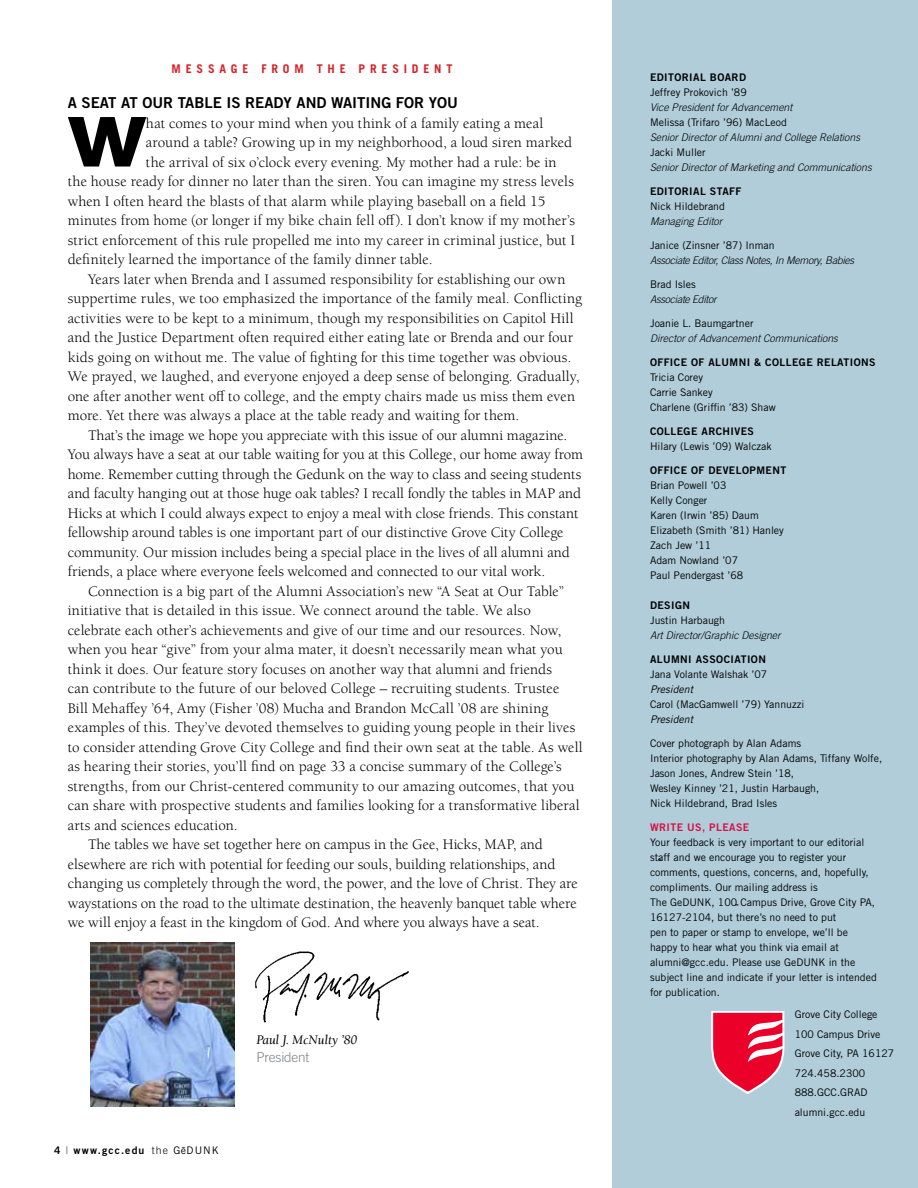
<style>
.page{position:relative;width:918px;height:1188px;background:#fff}
.page>*{position:absolute;margin:0;border:0;box-sizing:border-box;transform-origin:0 0}
.t1{font:800 70.65px "Montserrat";color:#000}
.t2{font:15px "Berkeley Pro";color:#000}
.t3{font:15px "Trade Gothic LT Std Bd 2";color:#000}
.t4{font:italic 13.5px "Berkeley Pro";letter-spacing:-.01em;color:#000}
.t5{font:300 13.5px "Trade Gothic LT Std";letter-spacing:-.01em;color:#808285}
.t6{font:700 12px "Trade Gothic LT Std";letter-spacing:.4em;color:#d2232a}
.t7{font:10.5px/15px "Trade Gothic LT Std";color:#000}
.t8{font:italic 300 10.5px "Trade Gothic LT Std";color:#000}
.t9{font:10.5px "Trade Gothic LT Std Bd 2";letter-spacing:.04em;color:#000}
.t10{font:italic 300 10.5px "Trade Gothic LT Std";letter-spacing:-.025em;color:#000}
.t11{font:10.5px "Trade Gothic LT Std Bd 2";letter-spacing:.11em;color:#000}
.t12{font:italic 10.5px "Trade Gothic LT Std";color:#000}
.t13{font:10.5px "Trade Gothic LT Std Bd 2";letter-spacing:.04em;color:#d31245}
.s1{color:#939598}
.s2{font-family:"Trade Gothic LT Std";font-weight:300}
.s3{font-family:"Trade Gothic LT Std"}
</style>
<div class="page">
<img style="left:255px;top:951px;width:154px;height:72px">
<img style="left:91px;top:943px;width:143px;height:164px">
<div style="left:612px;top:0;width:306px;height:1188px;background:#b0cdd9"></div>
<svg style="left:711px;top:1011px;width:73px;height:83px"></svg>
<p class="t6" style="left:172px;top:62px;width:282px">MESSAGE FROM THE PRESIDENT</p>
<p class="t3" style="left:68px;top:93px;width:392px">A SEAT AT OUR TABLE IS READY AND WAITING FOR YOU</p>
<h1 class="t1" style="left:68px;top:97px;width:79px">W</h1>
<p class="t2" style="left:146px;top:115px;width:399px">hat comes to your mind when you think of a family eating a meal</p>
<p class="t2" style="left:146px;top:134px;width:428px">around a table? Growing up in my neighborhood, a loud siren marked</p>
<p class="t2" style="left:146px;top:154px;width:412px">the arrival of six o’clock every evening. My mother had a rule: be in</p>
<p class="t2" style="left:68px;top:173px;width:508px">the house ready for dinner no later than the siren. You can imagine my stress levels</p>
<p class="t2" style="left:68px;top:193px;width:479px">when I often heard the blasts of that alarm while playing baseball on a field 15</p>
<p class="t2" style="left:68px;top:212px;width:509px">minutes from home (or longer if my bike chain fell off). I don’t know if my mother’s</p>
<p class="t2" style="left:68px;top:232px;width:509px">strict enforcement of this rule propelled me into my career in criminal justice, but I</p>
<p class="t2" style="left:68px;top:251px;width:366px">definitely learned the importance of the family dinner table.</p>
<p class="t2" style="left:88px;top:271px;width:479px">Years later when Brenda and I assumed responsibility for establishing our own</p>
<p class="t2" style="left:68px;top:290px;width:516px">suppertime rules, we too emphasized the importance of the family meal. Conflicting</p>
<p class="t2" style="left:68px;top:310px;width:507px">activities were to be kept to a minimum, though my responsibilities on Capitol Hill</p>
<p class="t2" style="left:68px;top:329px;width:507px">and the Justice Department often required either eating late or Brenda and our four</p>
<p class="t2" style="left:68px;top:349px;width:505px">kids going on without me. The value of fighting for this time together was obvious.</p>
<p class="t2" style="left:68px;top:368px;width:513px">We prayed, we laughed, and everyone enjoyed a deep sense of belonging. Gradually,</p>
<p class="t2" style="left:68px;top:388px;width:509px">one after another went off to college, and the empty chairs made us miss them even</p>
<p class="t2" style="left:68px;top:407px;width:453px">more. Yet there was always a place at the table ready and waiting for them.</p>
<p class="t2" style="left:88px;top:427px;width:481px">That’s the image we hope you appreciate with this issue of our alumni magazine.</p>
<p class="t2" style="left:68px;top:446px;width:517px">You always have a seat at our table waiting for you at this College, our home away from</p>
<p class="t2" style="left:68px;top:466px;width:515px">home. Remember cutting through the Gedunk on the way to class and seeing students</p>
<p class="t2" style="left:68px;top:485px;width:515px">and faculty hanging out at those huge oak tables? I recall fondly the tables in MAP and</p>
<p class="t2" style="left:68px;top:505px;width:512px">Hicks at which I could always expect to enjoy a meal with close friends. This constant</p>
<p class="t2" style="left:68px;top:524px;width:497px">fellowship around tables is one important part of our distinctive Grove City College</p>
<p class="t2" style="left:68px;top:544px;width:504px">community. Our mission includes being a special place in the lives of all alumni and</p>
<p class="t2" style="left:68px;top:563px;width:479px">friends, a place where everyone feels welcomed and connected to our vital work.</p>
<p class="t2" style="left:88px;top:583px;width:478px">Connection is a big part of the Alumni Association’s new “A Seat at Our Table”</p>
<p class="t2" style="left:68px;top:602px;width:465px">initiative that is detailed in this issue. We connect around the table. We also</p>
<p class="t2" style="left:68px;top:622px;width:495px">celebrate each other’s achievements and give of our time and our resources. Now,</p>
<p class="t2" style="left:68px;top:641px;width:496px">when you hear “give” from your alma mater, it doesn’t necessarily mean what you</p>
<p class="t2" style="left:68px;top:661px;width:486px">think it does. Our feature story focuses on another way that alumni and friends</p>
<p class="t2" style="left:68px;top:680px;width:493px">can contribute to the future of our beloved College – recruiting students. Trustee</p>
<p class="t2" style="left:68px;top:700px;width:482px">Bill Mehaffey ’64, Amy (Fisher ’08) Mucha and Brandon McCall ’08 are shining</p>
<p class="t2" style="left:68px;top:719px;width:509px">examples of this. They’ve devoted themselves to guiding young people in their lives</p>
<p class="t2" style="left:68px;top:739px;width:516px">to consider attending Grove City College and find their own seat at the table. As well</p>
<p class="t2" style="left:68px;top:758px;width:496px">as hearing their stories, you’ll find on page 33 a concise summary of the College’s</p>
<p class="t2" style="left:68px;top:778px;width:508px">strengths, from our Christ-centered community to our amazing outcomes, that you</p>
<p class="t2" style="left:68px;top:797px;width:513px">can share with prospective students and families looking for a transformative liberal</p>
<p class="t2" style="left:68px;top:817px;width:171px">arts and sciences education.</p>
<p class="t2" style="left:88px;top:836px;width:456px">The tables we have set together here on campus in the Gee, Hicks, MAP, and</p>
<p class="t2" style="left:68px;top:856px;width:489px">elsewhere are rich with potential for feeding our souls, building relationships, and</p>
<p class="t2" style="left:68px;top:875px;width:512px">changing us completely through the word, the power, and the love of Christ. They are</p>
<p class="t2" style="left:68px;top:895px;width:510px">waystations on the road to the ultimate destination, the heavenly banquet table where</p>
<p class="t2" style="left:68px;top:914px;width:473px">we will enjoy a feast in the kingdom of God. And where you always have a seat.</p>
<p class="t11" style="left:54px;top:1144px;width:166px">4 <span class="s1">|</span> www.gcc.edu <span class="s2">the</span> <span class="s3">G¯eDUNK</span></p>
<p class="t4" style="left:256px;top:1032px;width:102px">Paul J. McNulty ’80</p>
<p class="t5" style="left:256px;top:1049px;width:54px">President</p>
<p class="t9" style="left:650px;top:70px;width:98px">EDITORIAL BOARD</p>
<p class="t7" style="left:650px;top:84px;width:98px">Jeffrey Prokovich ’89</p>
<p class="t8" style="left:650px;top:101px;width:144px">Vice President for Advancement</p>
<p class="t7" style="left:650px;top:114px;width:138px">Melissa (Trifaro ’96) MacLeod</p>
<p class="t8" style="left:650px;top:131px;width:212px">Senior Director of Alumni and College Relations</p>
<p class="t7" style="left:650px;top:144px;width:57px">Jacki Muller</p>
<p class="t8" style="left:650px;top:161px;width:223px">Senior Director of Marketing and Communications</p>
<p class="t9" style="left:650px;top:184px;width:93px">EDITORIAL STAFF</p>
<p class="t7" style="left:650px;top:198px;width:76px">Nick Hildebrand</p>
<p class="t8" style="left:650px;top:215px;width:74px">Managing Editor</p>
<p class="t7" style="left:650px;top:237px;width:126px">Janice (Zinsner ’87) Inman</p>
<p class="t10" style="left:650px;top:254px;width:206px">Associate Editor, Class Notes, In Memory, Babies</p>
<p class="t7" style="left:650px;top:276px;width:47px">Brad Isles</p>
<p class="t10" style="left:650px;top:293px;width:68px">Associate Editor</p>
<p class="t7" style="left:650px;top:315px;width:105px">Joanie L. Baumgartner</p>
<p class="t8" style="left:650px;top:332px;width:189px">Director of Advancement Communications</p>
<p class="t9" style="left:650px;top:355px;width:227px">OFFICE OF ALUMNI &amp; COLLEGE RELATIONS</p>
<p class="t7" style="left:650px;top:369px;width:127px">Tricia Corey<br>Carrie Sankey<br>Charlene (Griffin ’83) Shaw</p>
<p class="t9" style="left:650px;top:424px;width:106px">COLLEGE ARCHIVES</p>
<p class="t7" style="left:650px;top:438px;width:123px">Hilary (Lewis ’09) Walczak</p>
<p class="t9" style="left:650px;top:463px;width:138px">OFFICE OF DEVELOPMENT</p>
<p class="t7" style="left:650px;top:477px;width:135px">Brian Powell ’03<br>Kelly Conger<br>Karen (Irwin ’85) Daum<br>Elizabeth (Smith ’81) Hanley<br>Zach Jew ’11<br>Adam Nowland ’07<br>Paul Pendergast ’68</p>
<p class="t9" style="left:650px;top:598px;width:42px">DESIGN</p>
<p class="t7" style="left:650px;top:612px;width:76px">Justin Harbaugh</p>
<p class="t8" style="left:650px;top:629px;width:132px">Art Director/Graphic Designer</p>
<p class="t9" style="left:650px;top:653px;width:117px">ALUMNI ASSOCIATION</p>
<p class="t7" style="left:650px;top:666px;width:119px">Jana Volante Walshak ’07</p>
<p class="t12" style="left:650px;top:683px;width:45px">President</p>
<p class="t7" style="left:650px;top:696px;width:156px">Carol (MacGamwell ’79) Yannuzzi</p>
<p class="t12" style="left:650px;top:713px;width:45px">President</p>
<p class="t7" style="left:650px;top:735px;width:234px">Cover photograph by Alan Adams<br>Interior photography by Alan Adams, Tiffany Wolfe, Jason Jones, Andrew Stein ’18,<br>Wesley Kinney ’21, Justin Harbaugh,<br>Nick Hildebrand, Brad Isles</p>
<p class="t13" style="left:650px;top:821px;width:101px">WRITE US, PLEASE</p>
<p class="t7" style="left:650px;top:834px;width:228px">Your feedback is very important to our editorial staff and we encourage you to register your comments, questions, concerns, and, hopefully, compliments. Our mailing address is<br>The GeDUNK, 100 Campus Drive, Grove City PA, 16127-2104, but there’s no need to put<br>pen to paper or stamp to envelope, we’ll be happy to hear what you think via email at alumni@gcc.edu. Please use GeDUNK in the subject line and indicate if your letter is intended for publication.</p>
<p class="t7" style="left:795px;top:1005px;width:101px;line-height:19.5px">Grove City College<br>100 Campus Drive<br>Grove City, PA 16127<br>724.458.2300<br>888.GCC.GRAD alumni.gcc.edu</p>
</div>
